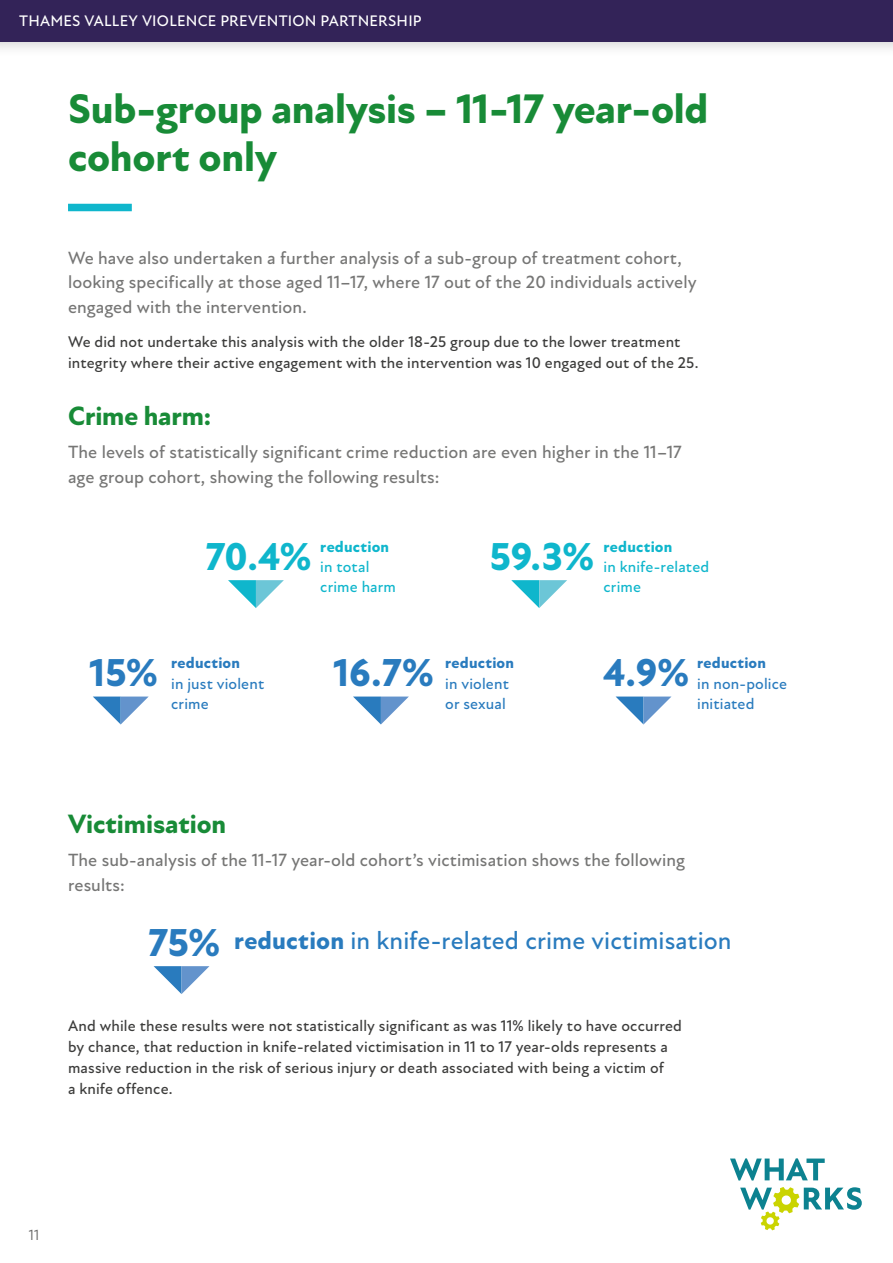
<style>
.page{position:relative;width:893px;height:1263px;background:#fff}
.page>*{position:absolute;margin:0;border:0;box-sizing:border-box;transform-origin:0 0}
.t1{font:800 42px/48px "New Atten";letter-spacing:-.01em;color:#188b37}
.Body_text{font:800 39.6px "New Atten";color:#297bbe}
.Body_text-2{font:800 39.6px "New Atten";color:#0fb6cc}
.H2__space_before{font:800 27px "New Atten";letter-spacing:-.005em;color:#188b37}
.Body_text-3{font:500 25.5px "New Atten";color:#297bbe}
.Intro{font:500 18px/24.8px "New Atten";letter-spacing:.005em;color:#767675}
.Body_text-4{font:500 15.75px/21px "New Atten";letter-spacing:.01em;color:#3c3c3b}
.Body_text-5{font:500 15.75px/20.2px "New Atten";letter-spacing:.01em;color:#297bbe}
.Body_text-6{font:500 15.75px/20.2px "New Atten";letter-spacing:.01em;color:#0fb6cc}
.t2{font:500 15.6px "New Atten";letter-spacing:.015em;color:#fff}
.t3{font:15px "New Atten";color:#6b6b6a}
.s1{font-weight:800}
</style>
<div class="page">
<div style="left:68px;top:204px;width:64px;height:7px;background:#0fb6cc"></div>
<svg style="left:228px;top:580px;width:56px;height:28px"></svg>
<svg style="left:154px;top:966px;width:55px;height:28px"></svg>
<svg style="left:511px;top:580px;width:56px;height:28px"></svg>
<svg style="left:93px;top:696px;width:56px;height:28px"></svg>
<svg style="left:353px;top:696px;width:56px;height:28px"></svg>
<svg style="left:616px;top:696px;width:55px;height:28px"></svg>
<div style="left:0;top:0;width:893px;height:58px;background:#000;opacity:.2"></div>
<div style="left:0;top:0;width:893px;height:41px;background:#332358"></div>
<svg style="left:730px;top:1158px;width:95px;height:22px"></svg>
<svg style="left:740px;top:1187px;width:122px;height:43px"></svg>
<p class="t2" style="left:19px;top:12px;width:404px">THAMES VALLEY VIOLENCE PREVENTION PARTNERSHIP</p>
<h1 class="t1" style="left:68px;top:86px;width:642px">Sub-group analysis – 11-17 year-old cohort only</h1>
<p class="Intro" style="left:68px;top:245px;width:630px">We have also undertaken a further analysis of a sub-group of treatment cohort, looking specifically at those aged 11–17, where 17 out of the 20 individuals actively engaged with the intervention.</p>
<p class="Body_text-4" style="left:68px;top:331px;width:632px">We did not undertake this analysis with the older 18-25 group due to the lower treatment integrity where their active engagement with the intervention was 10 engaged out of the 25.</p>
<p class="H2__space_before" style="left:68px;top:400px;width:145px">Crime harm:</p>
<p class="Intro" style="left:68px;top:440px;width:615px">The levels of statistically significant crime reduction are even higher in the 11–17 age group cohort, showing the following results:</p>
<p class="Body_text-2" style="left:206px;top:533px;width:107px">70.4%</p>
<p class="Body_text-6" style="left:320px;top:537px;width:77px"><span class="s1">reduction </span>in total crime harm</p>
<p class="Body_text-2" style="left:490px;top:533px;width:106px">59.3%</p>
<p class="Body_text-6" style="left:603px;top:537px;width:107px"><span class="s1">reduction<br></span>in knife-related crime</p>
<p class="Body_text-5" style="left:171px;top:653px;width:95px"><span class="s1">reduction<br></span>in just violent crime</p>
<p class="Body_text-5" style="left:445px;top:653px;width:70px"><span class="s1">reduction </span>in violent or sexual</p>
<p class="Body_text-5" style="left:697px;top:653px;width:91px"><span class="s1">reduction<br></span>in non-police initiated</p>
<p class="Body_text" style="left:89px;top:650px;width:70px">15%</p>
<p class="Body_text" style="left:333px;top:650px;width:102px">16.7%</p>
<p class="Body_text" style="left:603px;top:650px;width:88px">4.9%</p>
<p class="H2__space_before" style="left:68px;top:808px;width:160px">Victimisation</p>
<p class="Intro" style="left:68px;top:848px;width:618px">The sub-analysis of the 11-17 year-old cohort’s victimisation shows the following results:</p>
<p class="Body_text" style="left:148px;top:919px;width:74px">75%</p>
<p class="Body_text-3" style="left:234px;top:925px;width:499px"><span class="s1">reduction</span> in knife-related crime victimisation</p>
<p class="Body_text-4" style="left:68px;top:1016px;width:615px">And while these results were not statistically significant as was 11% likely to have occurred by chance, that reduction in knife-related victimisation in 11 to 17 year-olds represents a massive reduction in the risk of serious injury or death associated with being a victim of<br>a knife offence.</p>
<p class="t3" style="left:29px;top:1226px;width:12px">11</p>
</div>
